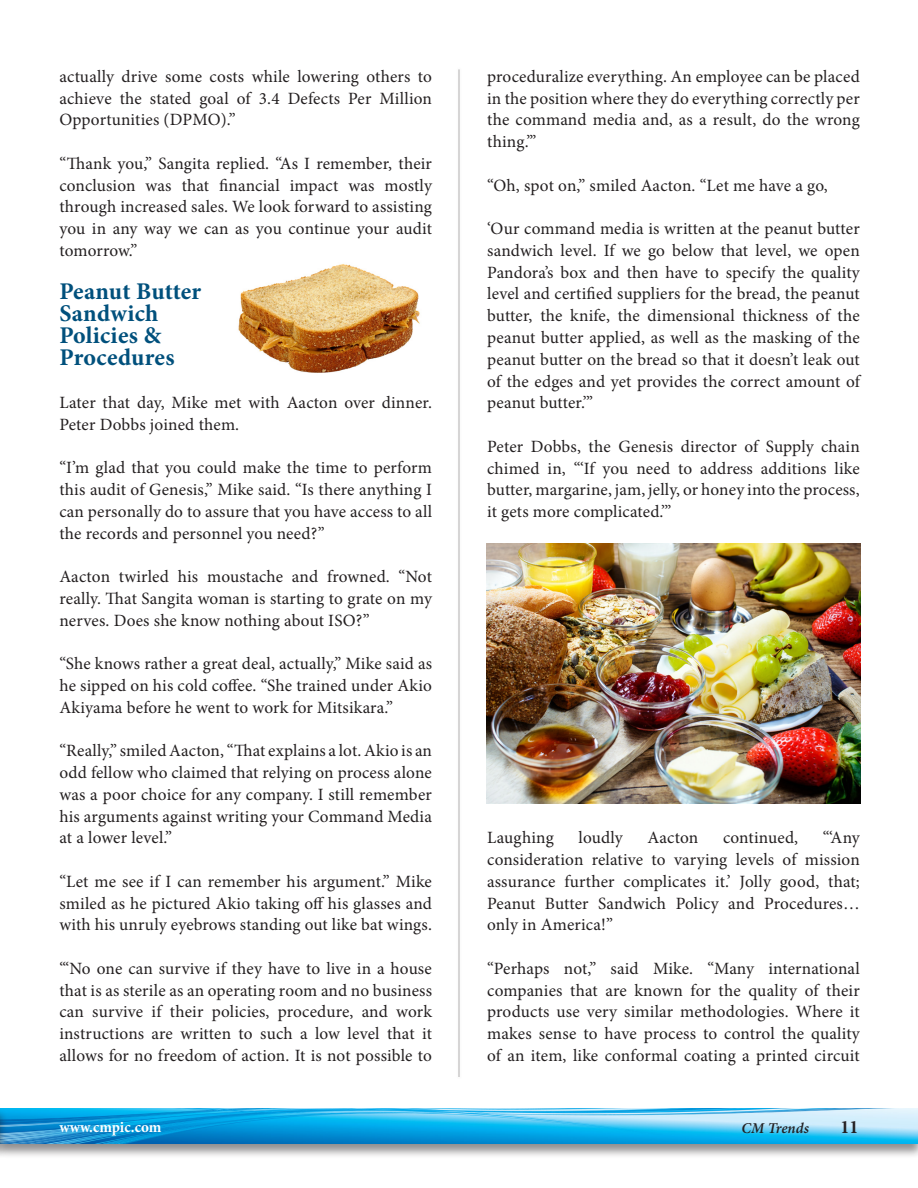
<style>
.page{position:relative;width:918px;height:1188px;background:#fff}
.page>*{position:absolute;margin:0;border:0;box-sizing:border-box;transform-origin:0 0}
.t1{font:700 24px/21.8px "Minion Pro";letter-spacing:.01em;color:#00507c}
.t2{font:700 18.9px "Minion Pro";color:#231f20;scale:.95 1}
.t3{font:17.25px/21.8px "Minion Pro";letter-spacing:.005em;color:#231f20;text-align:justify}
.t4{font:700 15.45px "Minion Pro";color:#fff}
.t5{font:italic 600 15px "Minion Pro";letter-spacing:-.005em;color:#231f20}
</style>
<div class="page">
<img style="left:238px;top:264px;width:182px;height:109px">
<div style="left:0;top:1107px;width:918px;height:52px;background:#231f20;opacity:.5"></div>
<img style="left:7px;top:1108px;width:911px;height:36px">
<div style="left:455px;top:66px;width:6px;height:1013px;background:#231f20;opacity:.15"></div>
<hr style="left:459px;top:69px;width:1px;height:1008px;background:#231f20">
<div style="left:0;top:1107px;width:7px;height:52px;background:#231f20;opacity:.5"></div>
<img style="left:487px;top:544px;width:373px;height:260px">
<p class="t3" style="left:59px;top:66px;width:374px">actually drive some costs while lowering others to achieve the stated goal of 3.4 Defects Per Million Opportunities (DPMO).”</p>
<p class="t3" style="left:59px;top:153px;width:374px">“Thank you,” Sangita replied. “As I remember, their conclusion was that financial impact was mostly through increased sales. We look forward to assisting you in any way we can as you continue your audit tomorrow.”</p>
<h1 class="t1" style="left:59px;top:281px;width:143px">Peanut Butter<br>Sandwich<br>Policies &amp;<br>Procedures</h1>
<p class="t3" style="left:59px;top:392px;width:374px">Later that day, Mike met with Aacton over dinner.<br>Peter Dobbs joined them.</p>
<p class="t3" style="left:59px;top:457px;width:374px">“I’m glad that you could make the time to perform this audit of Genesis,” Mike said. “Is there anything I can personally do to assure that you have access to all the records and personnel you need?”</p>
<p class="t3" style="left:59px;top:566px;width:374px">Aacton twirled his moustache and frowned. “Not really. That Sangita woman is starting to grate on my nerves. Does she know nothing about ISO?”</p>
<p class="t3" style="left:59px;top:653px;width:374px">“She knows rather a great deal, actually,” Mike said as he sipped on his cold coffee. “She trained under Akio Akiyama before he went to work for Mitsikara.”</p>
<p class="t3" style="left:59px;top:740px;width:374px">“Really,” smiled Aacton, “That explains a lot. Akio is an odd fellow who claimed that relying on process alone was a poor choice for any company. I still remember his arguments against writing your Command Media at a lower level.”</p>
<p class="t3" style="left:59px;top:870px;width:374px">“Let me see if I can remember his argument.” Mike smiled as he pictured Akio taking off his glasses and with his unruly eyebrows standing out like bat wings.</p>
<p class="t3" style="left:59px;top:957px;width:374px">“‘No one can survive if they have to live in a house that is as sterile as an operating room and no business can survive if their policies, procedure, and work instructions are written to such a low level that it allows for no freedom of action. It is not possible to</p>
<p class="t3" style="left:487px;top:66px;width:374px">proceduralize everything. An employee can be placed in the position where they do everything correctly per the command media and, as a result, do the wrong thing.’”</p>
<p class="t3" style="left:487px;top:174px;width:342px">“Oh, spot on,” smiled Aacton. “Let me have a go,</p>
<p class="t3" style="left:487px;top:218px;width:374px">‘Our command media is written at the peanut butter sandwich level. If we go below that level, we open Pandora’s box and then have to specify the quality level and certified suppliers for the bread, the peanut butter, the knife, the dimensional thickness of the peanut butter applied, as well as the masking of the peanut butter on the bread so that it doesn’t leak out of the edges and yet provides the correct amount of peanut butter.’”</p>
<p class="t3" style="left:487px;top:435px;width:374px">Peter Dobbs, the Genesis director of Supply chain chimed in, “‘If you need to address additions like butter, margarine, jam, jelly, or honey into the process, it gets more complicated.’”</p>
<p class="t3" style="left:487px;top:827px;width:374px;text-indent:336px">“‘Any consideration relative to varying levels of mission assurance further complicates it.’ Jolly good, that; Peanut Butter Sandwich Policy and Procedures… only in America!”</p>
<p class="t3" style="left:487px;top:957px;width:374px">“Perhaps not,” said Mike. “Many international companies that are known for the quality of their products use very similar methodologies. Where it makes sense to have process to control the quality of an item, like conformal coating a printed circuit</p>
<p class="t3" style="left:487px;top:827px;width:68px">Laughing</p>
<p class="t3" style="left:578px;top:827px;width:46px">loudly</p>
<p class="t3" style="left:648px;top:827px;width:52px">Aacton</p>
<p class="t3" style="left:723px;top:827px;width:77px">continued,</p>
<p class="t4" style="left:59px;top:1116px;width:104px">www.cmpic.com</p>
<p class="t5" style="left:742px;top:1117px;width:69px">CM Trends</p>
<p class="t2" style="left:841px;top:1113px;width:20px">11</p>
</div>
